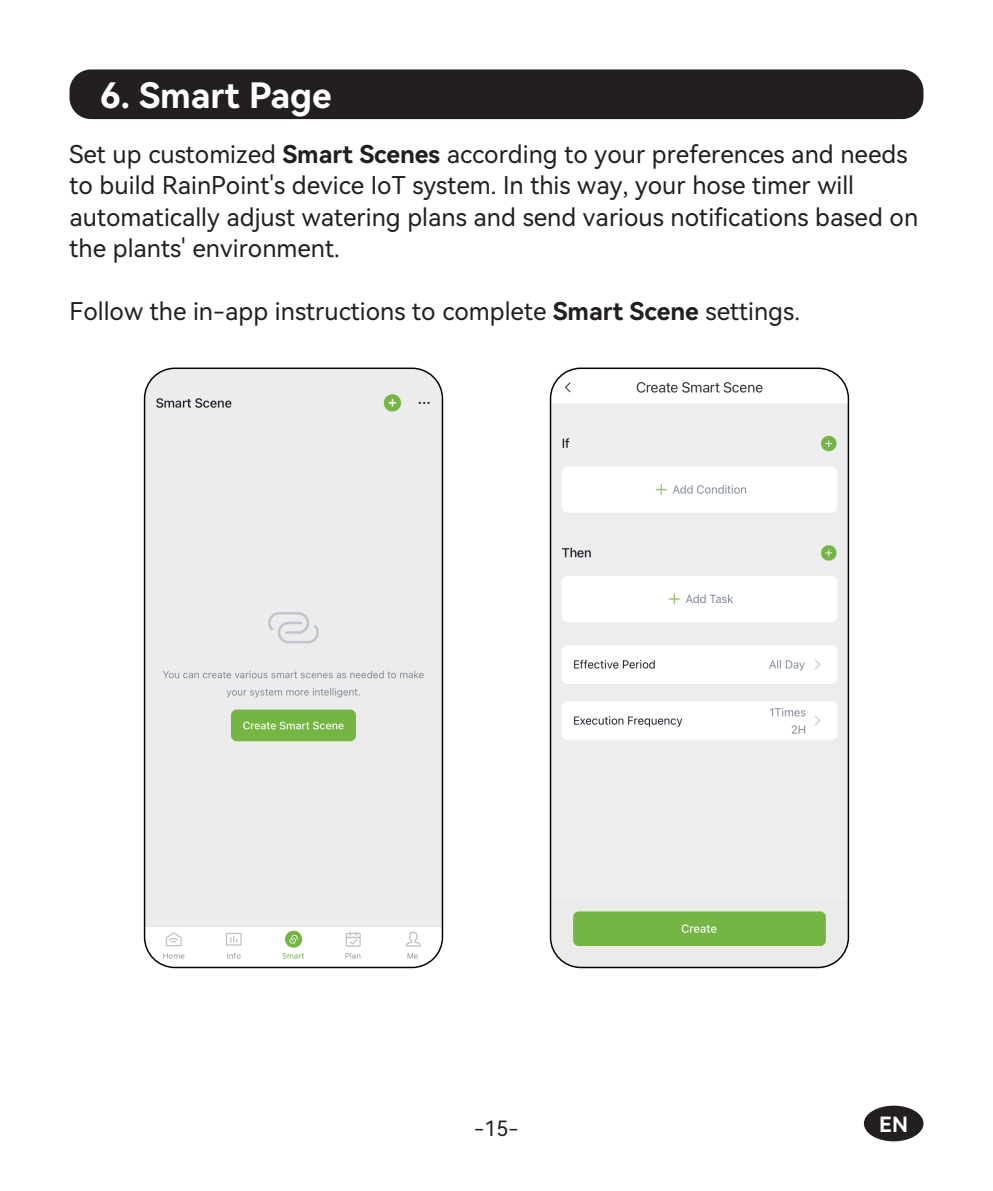
<style>
.page{position:relative;width:993px;height:1191px;background:#fff}
.page>*{position:absolute;margin:0;border:0;box-sizing:border-box;transform-origin:0 0}
.t1{font:35px "Harmony OS Sans SC Bold";color:#fff}
.t2{font:24.5px/31.5px "Harmony OS Sans SC";color:#231f20}
.t3{font:21px "Harmony OS Sans SC";color:#231f20}
.t4{font:21px "Harmony OS Sans SC Bold";color:#fff}
.s1{font-family:"Harmony OS Sans SC Bold"}
</style>
<div class="page">
<div style="left:69px;top:69px;width:854px;height:50px;background:#231f20;border-radius:21px"></div>
<img style="left:144px;top:369px;width:298px;height:598px">
<img style="left:551px;top:368px;width:297px;height:599px">
<div style="left:863px;top:1105px;width:60px;height:36px;background:#231f20;border-radius:50%"></div>
<h1 class="t1" style="left:100px;top:71px;width:233px">6. Smart Page</h1>
<p class="t2" style="left:69px;top:137px;width:850px">Set up customized <span class="s1">Smart Scenes</span> according to your preferences and needs to build RainPoint's device IoT system. In this way, your hose timer will automatically adjust watering plans and send various notifications based on the plants' environment.</p>
<p class="t2" style="left:69px;top:295px;width:731px">Follow the in-app instructions to complete <span class="s1">Smart Scene</span> settings.</p>
<p class="t3" style="left:474px;top:1113px;width:46px">-15-</p>
<p class="t4" style="left:879px;top:1109px;width:30px">EN</p>
</div>
